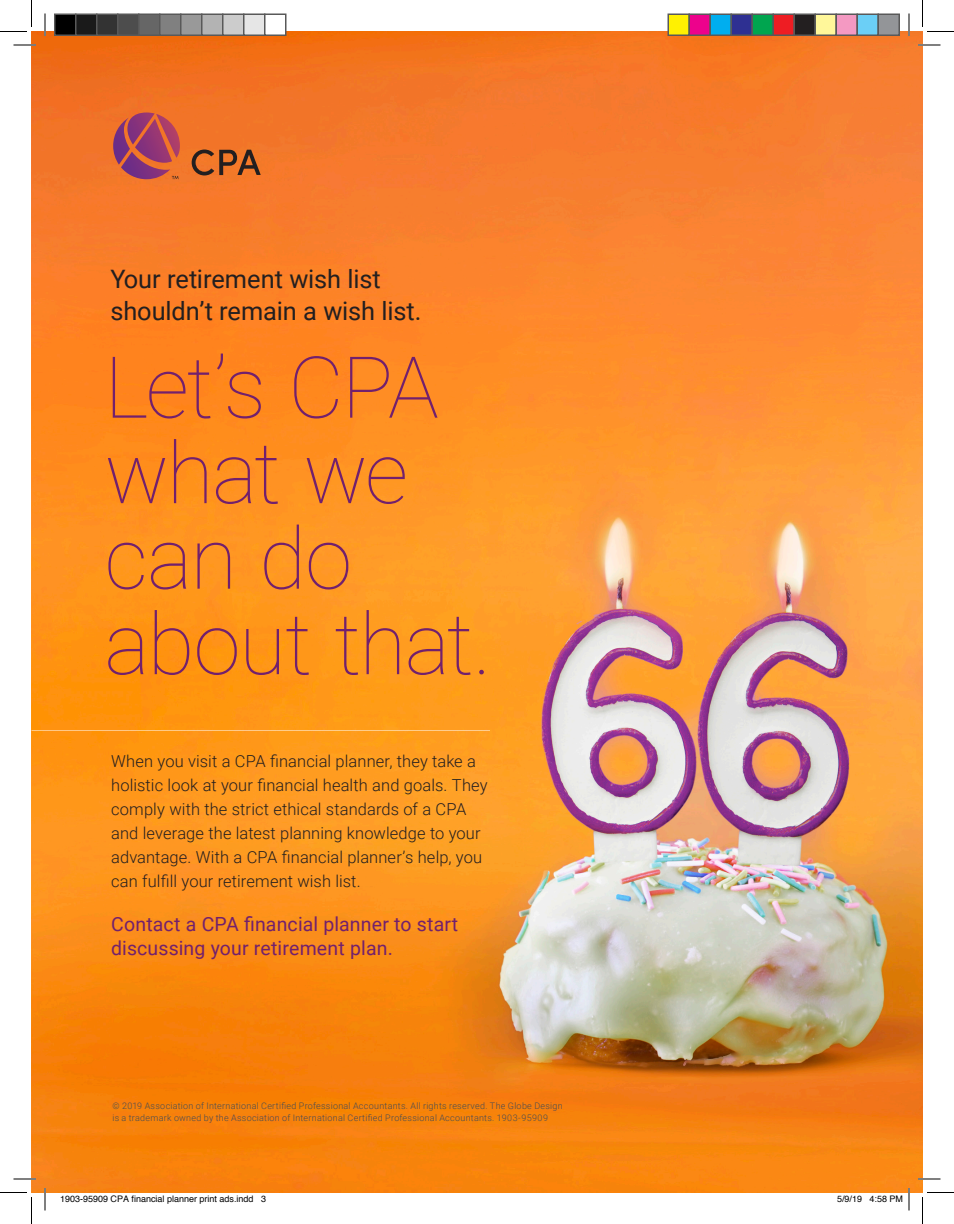
<style>
.page{position:relative;width:954px;height:1224px;background:#fff}
.page>*{position:absolute;margin:0;border:0;box-sizing:border-box;transform-origin:0 0}
.t1{font:100 85.5px/85.5px "Roboto";letter-spacing:-.025em;color:#72206d}
.t2{font:25.35px/31.8px "Roboto";letter-spacing:-.005em;color:#231f20}
.t3{font:19.5px/24px "Roboto";letter-spacing:.005em;color:#72206d}
.t4{font:300 16.5px/24px "Roboto";letter-spacing:.005em;color:#231f20}
.Body{font:300 9px/12px "Roboto";letter-spacing:.03em;color:#464b54}
.t5{font:9px "Helvetica";color:#000}
</style>
<div class="page">
<img style="left:32px;top:32px;width:890px;height:1160px">
<hr style="left:32px;top:730px;width:458px;height:1px;background:#fff">
<svg style="left:113px;top:112px;width:67px;height:67px;background:#b24d59"></svg>
<svg style="left:192px;top:150px;width:69px;height:26px;background:#a85825"></svg>
<hr style="left:14px;top:44px;width:22px;height:2px;background:#fff">
<hr style="left:918px;top:44px;width:22px;height:2px;background:#fff">
<hr style="left:14px;top:1178px;width:22px;height:2px;background:#fff">
<hr style="left:918px;top:1178px;width:22px;height:2px;background:#fff">
<hr style="left:44px;top:14px;width:2px;height:22px;background:#fff">
<hr style="left:44px;top:1188px;width:2px;height:22px;background:#fff">
<hr style="left:908px;top:14px;width:2px;height:22px;background:#fff">
<hr style="left:908px;top:1188px;width:2px;height:22px;background:#fff">
<svg style="left:14px;top:45px;width:22px;height:1px"></svg>
<svg style="left:918px;top:45px;width:22px;height:1px"></svg>
<svg style="left:14px;top:1179px;width:22px;height:1px"></svg>
<svg style="left:918px;top:1179px;width:22px;height:1px"></svg>
<svg style="left:45px;top:14px;width:1px;height:22px"></svg>
<svg style="left:45px;top:1188px;width:1px;height:22px"></svg>
<svg style="left:909px;top:14px;width:1px;height:22px"></svg>
<svg style="left:909px;top:1188px;width:1px;height:22px"></svg>
<svg style="left:0;top:0;width:32px;height:32px"></svg>
<svg style="left:0;top:1192px;width:32px;height:32px"></svg>
<svg style="left:922px;top:0;width:32px;height:32px"></svg>
<svg style="left:922px;top:1192px;width:32px;height:32px"></svg>
<div style="left:55px;top:14px;width:21px;height:21px;background:#000"></div>
<div style="left:54px;top:14px;width:22px;height:22px;border:2px solid #595959"></div>
<div style="left:76px;top:14px;width:21px;height:21px;background:#1a1a1a"></div>
<div style="left:75px;top:14px;width:23px;height:22px;border:2px solid #595959"></div>
<div style="left:97px;top:14px;width:21px;height:21px;background:#333"></div>
<div style="left:96px;top:14px;width:22px;height:22px;border:2px solid #595959"></div>
<div style="left:118px;top:14px;width:21px;height:21px;background:#4d4d4d"></div>
<div style="left:117px;top:14px;width:23px;height:22px;border:2px solid #595959"></div>
<div style="left:139px;top:14px;width:21px;height:21px;background:#666"></div>
<div style="left:138px;top:14px;width:22px;height:22px;border:2px solid #595959"></div>
<div style="left:160px;top:14px;width:21px;height:21px;background:#808080"></div>
<div style="left:159px;top:14px;width:23px;height:22px;border:2px solid #595959"></div>
<div style="left:181px;top:14px;width:21px;height:21px;background:#999"></div>
<div style="left:180px;top:14px;width:22px;height:22px;border:2px solid #595959"></div>
<div style="left:202px;top:14px;width:21px;height:21px;background:#b3b3b3"></div>
<div style="left:201px;top:14px;width:23px;height:22px;border:2px solid #595959"></div>
<div style="left:223px;top:14px;width:21px;height:21px;background:#ccc"></div>
<div style="left:222px;top:14px;width:22px;height:22px;border:2px solid #595959"></div>
<div style="left:244px;top:14px;width:21px;height:21px;background:#e6e6e6"></div>
<div style="left:243px;top:14px;width:23px;height:22px;border:2px solid #595959"></div>
<div style="left:265px;top:14px;width:21px;height:21px;background:#fff"></div>
<div style="left:264px;top:14px;width:22px;height:22px;border:2px solid #595959"></div>
<div style="left:668px;top:14px;width:21px;height:21px;background:#fff101"></div>
<div style="left:668px;top:14px;width:22px;height:22px;border:2px solid #595959"></div>
<div style="left:689px;top:14px;width:21px;height:21px;background:#ed028c"></div>
<div style="left:688px;top:14px;width:23px;height:22px;border:2px solid #595959"></div>
<div style="left:710px;top:14px;width:21px;height:21px;background:#00aeef"></div>
<div style="left:710px;top:14px;width:22px;height:22px;border:2px solid #595959"></div>
<div style="left:731px;top:14px;width:21px;height:21px;background:#2e3092"></div>
<div style="left:730px;top:14px;width:23px;height:22px;border:2px solid #595959"></div>
<div style="left:752px;top:14px;width:21px;height:21px;background:#00a54f"></div>
<div style="left:752px;top:14px;width:22px;height:22px;border:2px solid #595959"></div>
<div style="left:773px;top:14px;width:21px;height:21px;background:#ee1d23"></div>
<div style="left:772px;top:14px;width:23px;height:22px;border:2px solid #595959"></div>
<div style="left:794px;top:14px;width:21px;height:21px;background:#231f20"></div>
<div style="left:794px;top:14px;width:22px;height:22px;border:2px solid #595959"></div>
<div style="left:815px;top:14px;width:21px;height:21px;background:#fff79a"></div>
<div style="left:814px;top:14px;width:23px;height:22px;border:2px solid #595959"></div>
<div style="left:836px;top:14px;width:21px;height:21px;background:#f499c2"></div>
<div style="left:836px;top:14px;width:22px;height:22px;border:2px solid #595959"></div>
<div style="left:857px;top:14px;width:21px;height:21px;background:#6bcff6"></div>
<div style="left:856px;top:14px;width:23px;height:22px;border:2px solid #595959"></div>
<div style="left:878px;top:14px;width:21px;height:21px;background:#939598"></div>
<div style="left:878px;top:14px;width:22px;height:22px;border:2px solid #595959"></div>
<svg style="left:869px;top:1192px;width:34px;height:1px"></svg>
<p class="t2" style="left:110px;top:262px;width:313px">Your retirement wish list shouldn’t remain a wish list.</p>
<p class="t1" style="left:104px;top:341px;width:388px">Let’s CPA what we can do about that.</p>
<p class="t4" style="left:111px;top:749px;width:378px">When you visit a CPA financial planner, they take a holistic look at your financial health and goals. They comply with the strict ethical standards of a CPA and leverage the latest planning knowledge to your advantage. With a CPA financial planner’s help, you can fulfill your retirement wish list.</p>
<p class="t3" style="left:111px;top:912px;width:349px">Contact a CPA financial planner to start discussing your retirement plan.</p>
<p class="Body" style="left:112px;top:1099px;width:452px">© 2019 Association of International Certified Professional Accountants. All rights reserved. The Globe Design is a trademark owned by the Association of International Certified Professional Accountants. 1903-95909</p>
<p class="t5" style="left:60px;top:1191px;width:208px">1903-95909 CPA financial planner print ads.indd 3</p>
<p class="t5" style="left:837px;top:1191px;width:68px">5/9/19 4:58 PM</p>
</div>
